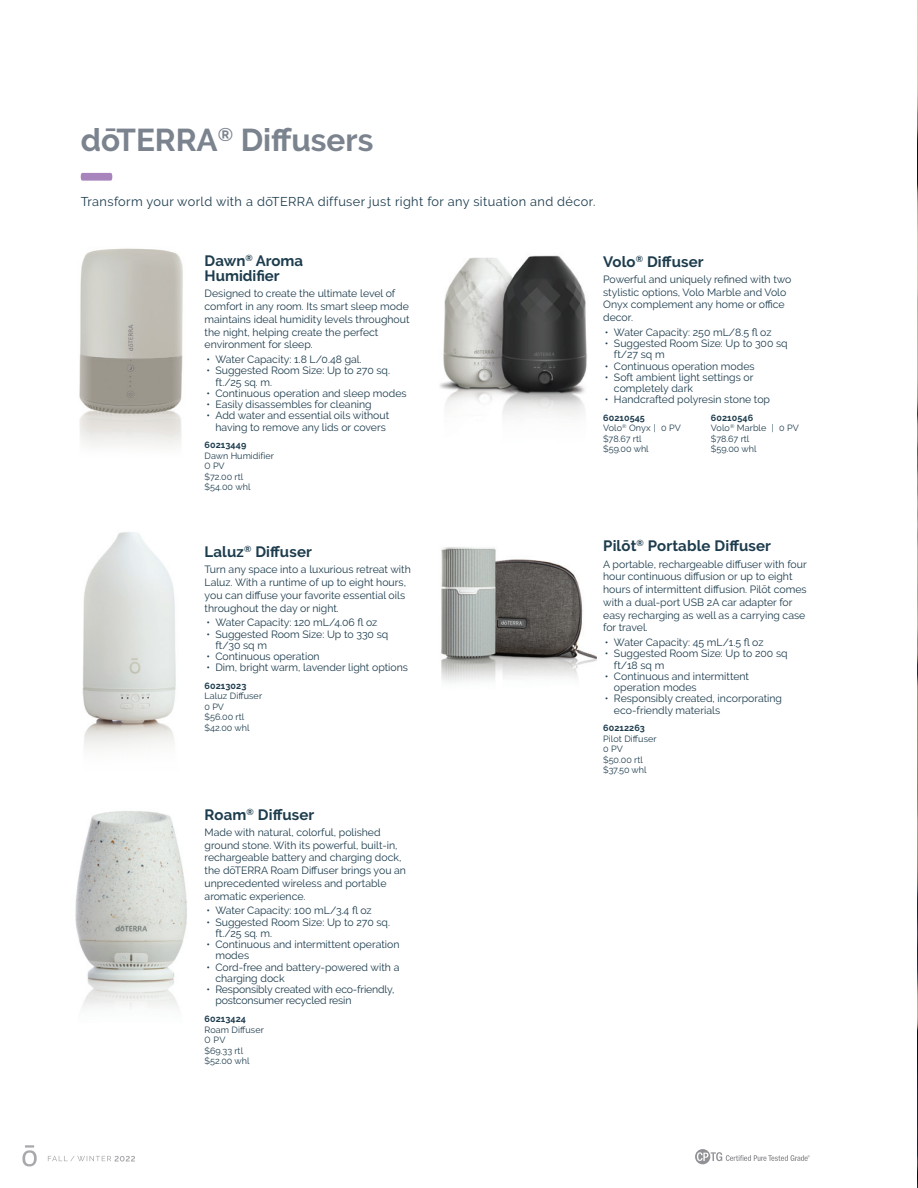
<style>
.page{position:relative;width:918px;height:1188px;background:#fff}
.page>*{position:absolute;margin:0;border:0;box-sizing:border-box;transform-origin:0 0}
.t1{font:700 31.5px "Raleway";color:#7b838f}
.t2{font:700 15px/15px "Raleway";letter-spacing:.01em;color:#1d3c4d}
.t3{font:12.75px "Raleway";letter-spacing:.03em;color:#1d3c4d}
.t4{font:10.5px/12.8px "Raleway";color:#1d3c4d}
.t5{font:9px/10.5px "Raleway";color:#1d3c4d}
.t6{font:700 9px "Raleway";letter-spacing:.01em;color:#1d3c4d}
.s1{font-weight:700}
</style>
<div class="page">
<img style="left:917px;top:0;width:1px;height:1188px">
<img style="left:440px;top:255px;width:147px;height:162px">
<svg style="left:81px;top:173px;width:31px;height:8px"></svg>
<img style="left:79px;top:248px;width:104px;height:199px">
<img style="left:75px;top:811px;width:112px;height:198px">
<img style="left:82px;top:532px;width:94px;height:217px">
<img style="left:441px;top:547px;width:156px;height:136px">
<svg style="left:695px;top:1149px;width:115px;height:15px"></svg>
<svg style="left:22px;top:1145px;width:15px;height:21px"></svg>
<svg style="left:48px;top:1156px;width:87px;height:6px"></svg>
<h1 class="t1" style="left:81px;top:122px;width:294px">dōTERRA<sup>®</sup> Diffusers</h1>
<p class="t3" style="left:81px;top:194px;width:516px">Transform your world with a dōTERRA diffuser just right for any situation and décor.</p>
<h2 class="t2" style="left:205px;top:254px;width:100px">Dawn<sup>®</sup> Aroma<br>Humidifier</h2>
<p class="t4" style="left:205px;top:287px;width:207px">Designed to create the ultimate level of comfort in any room. Its smart sleep mode maintains ideal humidity levels throughout the night, helping create the perfect environment for sleep.</p>
<p class="t4" style="left:206px;top:353px;width:157px">• Water Capacity: 1.8 L/0.48 gal.</p>
<p class="t4" style="left:215px;top:365px;width:176px;line-height:11.2px;text-indent:-9px">• Suggested Room Size: Up to 270 sq. ft./25 sq. m.</p>
<p class="t4" style="left:206px;top:387px;width:202px">• Continuous operation and sleep modes</p>
<p class="t4" style="left:206px;top:398px;width:167px">• Easily disassembles for cleaning</p>
<p class="t4" style="left:206px;top:410px;width:184px;line-height:11.2px;text-align:center">• Add water and essential oils without having to remove any lids or covers</p>
<p class="t6" style="left:205px;top:440px;width:43px">60213449</p>
<p class="t5" style="left:205px;top:450px;width:71px">Dawn Humidifier<br>0 PV<br>$72.00 rtl $54.00 whl</p>
<h2 class="t2" style="left:603px;top:254px;width:102px">Volo<sup>®</sup> Diffuser</h2>
<p class="t4" style="left:603px;top:273px;width:190px">Powerful and uniquely refined with two stylistic options, Volo Marble and Volo<br>Onyx complement any home or office decor.</p>
<p class="t4" style="left:605px;top:326px;width:168px">• Water Capacity: 250 mL/8.5 fl oz</p>
<p class="t4" style="left:614px;top:338px;width:175px;line-height:11.2px;text-indent:-9px">• Suggested Room Size: Up to 300 sq ft/27 sq m</p>
<p class="t4" style="left:605px;top:360px;width:151px">• Continuous operation modes</p>
<p class="t4" style="left:614px;top:372px;width:141px;line-height:11.2px;text-indent:-9px">• Soft ambient light settings or completely dark</p>
<p class="t4" style="left:605px;top:393px;width:167px">• Handcrafted polyresin stone top</p>
<p class="t5" style="left:603px;top:413px;width:79px"><span class="s1">60210545<br></span>Volo<sup>®</sup> Onyx | 0 PV $78.67 rtl<br>$59.00 whl</p>
<p class="t5" style="left:711px;top:413px;width:90px"><span class="s1">60210546<br></span>Volo<sup>®</sup> Marble | 0 PV $78.67 rtl<br>$59.00 whl</p>
<h2 class="t2" style="left:205px;top:544px;width:109px">Laluz<sup>®</sup> Diffuser</h2>
<p class="t4" style="left:205px;top:563px;width:208px">Turn any space into a luxurious retreat with Laluz. With a runtime of up to eight hours, you can diffuse your favorite essential oils throughout the day or night.</p>
<p class="t4" style="left:206px;top:616px;width:172px">• Water Capacity: 120 mL/4.06 fl oz</p>
<p class="t4" style="left:215px;top:628px;width:174px;line-height:11.2px;text-indent:-9px">• Suggested Room Size: Up to 330 sq ft/30 sq m</p>
<p class="t4" style="left:206px;top:650px;width:115px">• Continuous operation</p>
<p class="t4" style="left:206px;top:661px;width:203px">• Dim, bright warm, lavender light options</p>
<p class="t6" style="left:205px;top:680px;width:43px">60213023</p>
<p class="t5" style="left:205px;top:691px;width:59px">Laluz Diffuser<br>0 PV<br>$56.00 rtl $42.00 whl</p>
<h2 class="t2" style="left:205px;top:807px;width:111px">Roam<sup>®</sup> Diffuser</h2>
<p class="t4" style="left:205px;top:826px;width:203px">Made with natural, colorful, polished ground stone. With its powerful, built-in, rechargeable battery and charging dock, the dōTERRA Roam Diffuser brings you an unprecedented wireless and portable aromatic experience.</p>
<p class="t4" style="left:206px;top:904px;width:167px">• Water Capacity: 100 mL/3.4 fl oz</p>
<p class="t4" style="left:215px;top:916px;width:176px;line-height:11.2px;text-indent:-9px">• Suggested Room Size: Up to 270 sq. ft./25 sq. m.</p>
<p class="t4" style="left:215px;top:939px;width:186px;line-height:11.2px;text-indent:-9px">• Continuous and intermittent operation modes</p>
<p class="t4" style="left:215px;top:961px;width:186px;line-height:11.2px;text-indent:-9px">• Cord-free and battery-powered with a charging dock</p>
<p class="t4" style="left:215px;top:984px;width:181px;line-height:11.2px;text-indent:-9px">• Responsibly created with eco-friendly, postconsumer recycled resin</p>
<p class="t6" style="left:205px;top:1014px;width:43px">60213424</p>
<p class="t5" style="left:205px;top:1024px;width:61px">Roam Diffuser<br>0 PV<br>$69.33 rtl $52.00 whl</p>
<h2 class="t2" style="left:603px;top:539px;width:169px">Pilōt<sup>®</sup> Portable Diffuser</h2>
<p class="t4" style="left:603px;top:558px;width:205px">A portable, rechargeable diffuser with four hour continuous diffusion or up to eight hours of intermittent diffusion. Pilōt comes with a dual-port USB 2A car adapter for easy recharging as well as a carrying case for travel.</p>
<p class="t4" style="left:605px;top:636px;width:160px">• Water Capacity: 45 mL/1.5 fl oz</p>
<p class="t4" style="left:614px;top:648px;width:175px;line-height:11.2px;text-indent:-9px">• Suggested Room Size: Up to 200 sq ft/18 sq m</p>
<p class="t4" style="left:614px;top:671px;width:137px;line-height:11.2px;text-indent:-9px">• Continuous and intermittent operation modes</p>
<p class="t4" style="left:614px;top:693px;width:170px;line-height:11.2px;text-indent:-9px">• Responsibly created, incorporating eco-friendly materials</p>
<p class="t6" style="left:603px;top:723px;width:43px">60212263</p>
<p class="t5" style="left:603px;top:733px;width:55px">Pilot Diffuser<br>0 PV<br>$50.00 rtl $37.50 whl</p>
</div>
